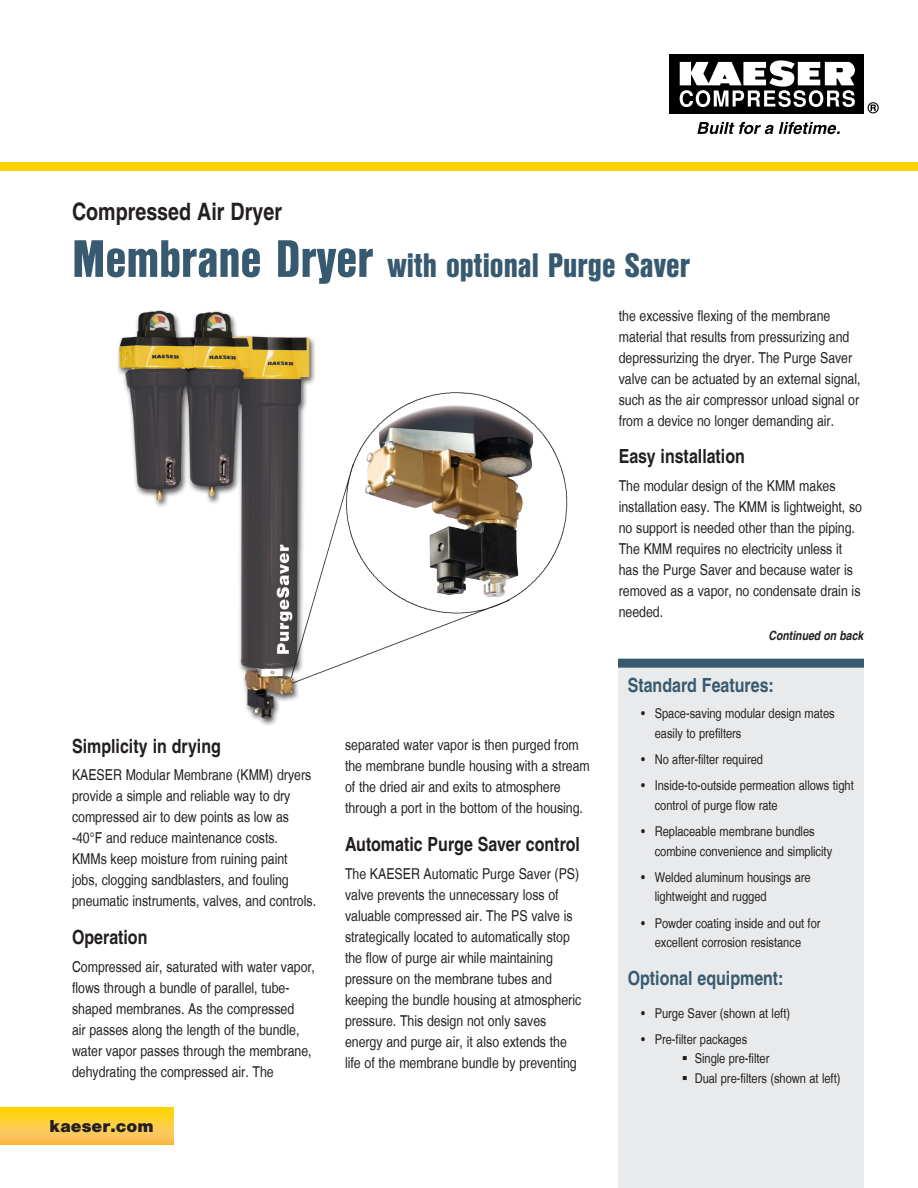
<style>
.page{position:relative;width:918px;height:1188px;background:#fff}
.page>*{position:absolute;margin:0;border:0;box-sizing:border-box;transform-origin:0 0}
.t1{font:900 33px "Nimbus San Con L";color:#375a70}
.t2{font:700 24px "Nimbus San Con L";color:#231f20}
.t3{font:700 19.5px "Nimbus San Con L";color:#231f20}
.t4{font:700 19.5px "Nimbus San Con L";color:#375a70}
.t5{font:900 18px "Nimbus San";color:#231f20}
.t6{font:15px/21px "Nimbus San L Reg Con";color:#231f20}
.t7{font:13.5px/19.5px "Nimbus San L Reg Con";color:#231f20}
.t8{font:italic 700 condensed 12.75px "Nimbus San L";color:#231f20}
.s1{font-size:51px}
</style>
<div class="page">
<div style="left:0;top:162px;width:918px;height:9px;background:#fed304"></div>
<svg style="left:697px;top:122px;width:143px;height:12px"></svg>
<div style="left:670px;top:54px;width:194px;height:59px;background:#000001"></div>
<svg style="left:868px;top:102px;width:11px;height:11px"></svg>
<svg style="left:680px;top:60px;width:175px;height:47px"></svg>
<svg style="left:0;top:1107px;width:174px;height:38px;background:#fcca38"></svg>
<div style="left:618px;top:666px;width:246px;height:522px;background:#e9eaeb"></div>
<div style="left:618px;top:659px;width:246px;height:9px;background:#375a70"></div>
<img style="left:117px;top:310px;width:451px;height:415px">
<h2 class="t2" style="left:72px;top:193px;width:212px">Compressed Air Dryer</h2>
<h1 class="t1" style="left:72px;top:240px;width:620px"><span class="s1">Membrane Dryer</span> with optional Purge Saver</h1>
<p class="t6" style="left:619px;top:305px;width:243px">the excessive flexing of the membrane material that results from pressurizing and depressurizing the dryer. The Purge Saver valve can be actuated by an external signal, such as the air compressor unload signal or from a device no longer demanding air.</p>
<h3 class="t3" style="left:619px;top:442px;width:128px">Easy installation</h3>
<p class="t6" style="left:619px;top:475px;width:245px">The modular design of the KMM makes installation easy. The KMM is lightweight, so no support is needed other than the piping.<br>The KMM requires no electricity unless it has the Purge Saver and because water is removed as a vapor, no condensate drain is needed.</p>
<h3 class="t3" style="left:72px;top:731px;width:150px">Simplicity in drying</h3>
<p class="t6" style="left:72px;top:765px;width:246px">KAESER Modular Membrane (KMM) dryers provide a simple and reliable way to dry compressed air to dew points as low as -40°F and reduce maintenance costs.<br>KMMs keep moisture from ruining paint jobs, clogging sandblasters, and fouling pneumatic instruments, valves, and controls.</p>
<h3 class="t3" style="left:72px;top:923px;width:77px">Operation</h3>
<p class="t6" style="left:72px;top:956px;width:245px">Compressed air, saturated with water vapor, flows through a bundle of parallel, tube&shy;shaped membranes. As the compressed<br>air passes along the length of the bundle, water vapor passes through the membrane, dehydrating the compressed air. The</p>
<p class="t5" style="left:50px;top:1116px;width:106px">kaeser.com</p>
<p class="t6" style="left:345px;top:735px;width:246px">separated water vapor is then purged from the membrane bundle housing with a stream of the dried air and exits to atmosphere through a port in the bottom of the housing.</p>
<h3 class="t3" style="left:345px;top:830px;width:237px">Automatic Purge Saver control</h3>
<p class="t6" style="left:345px;top:863px;width:238px">The KAESER Automatic Purge Saver (PS) valve prevents the unnecessary loss of valuable compressed air. The PS valve is strategically located to automatically stop the flow of purge air while maintaining pressure on the membrane tubes and keeping the bundle housing at atmospheric pressure. This design not only saves energy and purge air, it also extends the life of the membrane bundle by preventing</p>
<p class="t8" style="left:769px;top:628px;width:96px">Continued on back</p>
<h3 class="t4" style="left:628px;top:671px;width:148px">Standard Features:</h3>
<p class="t7" style="left:655px;top:704px;width:181px;text-indent:-14px">• Space-saving modular design mates easily to prefilters</p>
<p class="t7" style="left:641px;top:750px;width:123px">• No after-filter required</p>
<p class="t7" style="left:655px;top:776px;width:201px;text-indent:-14px">• Inside-to-outside permeation allows tight control of purge flow rate</p>
<p class="t7" style="left:655px;top:822px;width:179px;text-indent:-14px">• Replaceable membrane bundles combine convenience and simplicity</p>
<p class="t7" style="left:655px;top:868px;width:157px;text-indent:-14px">• Welded aluminum housings are lightweight and rugged</p>
<p class="t7" style="left:641px;top:913px;width:181px;text-align:center">• Powder coating inside and out for excellent corrosion resistance</p>
<h3 class="t4" style="left:628px;top:963px;width:157px">Optional equipment:</h3>
<p class="t7" style="left:641px;top:1003px;width:150px">• Purge Saver (shown at left)</p>
<p class="t7" style="left:641px;top:1030px;width:108px">• Pre-filter packages</p>
<p class="t7" style="left:682px;top:1049px;width:89px">▪ Single pre-filter</p>
<p class="t7" style="left:682px;top:1069px;width:160px">▪ Dual pre-filters (shown at left)</p>
</div>
